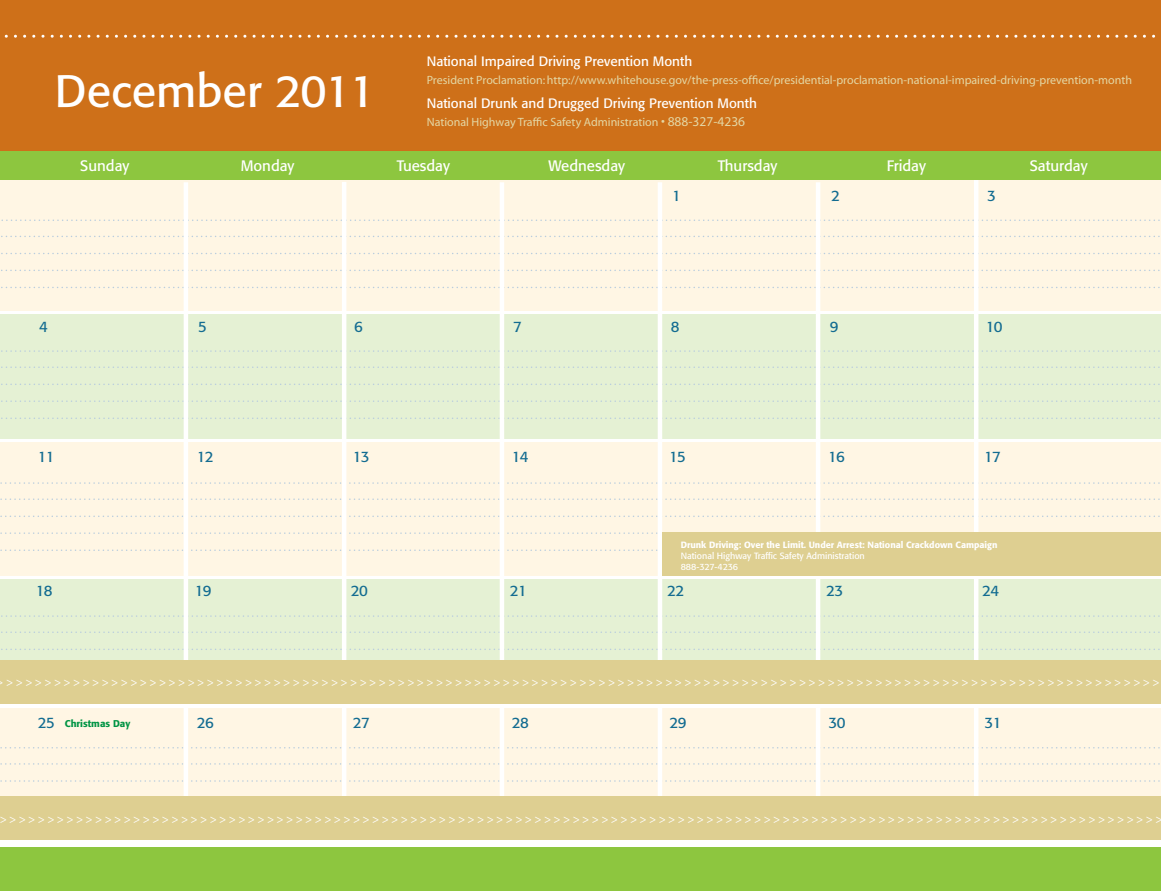
<style>
.page{position:relative;width:1161px;height:891px;background:#fff}
.page>*{position:absolute;margin:0;border:0;box-sizing:border-box;transform-origin:0 0}
.t1{font:45px "Formata";color:#fff}
.t2{font:15px "Formata";letter-spacing:-.02em;color:#136c91}
.t3{font:15px "Formata";color:#fff}
.t4{font:13.5px "Formata";color:#fff}
.t5{font:12px "Myriad";color:#fff}
.t6{font:12px "Myriad";color:#e4d7a4}
.t7{font:500 9.75px "Formata";color:#009444}
.t8{font:500 9px "Formata";color:#fff}
.t9{font:9px/10.8px "Formata";color:#fff}
.s1{font-size:13.5px}
.s2{font-weight:400;font-size:15px;color:#136c91}
</style>
<div class="page">
<div style="left:0;top:0;width:1161px;height:161px;background:#ce7019"></div>
<div style="left:0;top:180px;width:1161px;height:131px;background:#fff6e4"></div>
<div style="left:0;top:847px;width:1161px;height:44px;background:#8dc63f"></div>
<div style="left:0;top:315px;width:1161px;height:124px;background:#e5f1d4"></div>
<div style="left:0;top:442px;width:1161px;height:134px;background:#fff6e4"></div>
<div style="left:0;top:579px;width:1161px;height:125px;background:#e5f1d4"></div>
<div style="left:0;top:708px;width:1161px;height:132px;background:#fff6e4"></div>
<div style="left:0;top:151px;width:1161px;height:28px;background:#8dc63f"></div>
<svg style="left:1px;top:220px;width:1159px;height:1px"></svg>
<svg style="left:1px;top:236px;width:1159px;height:1px"></svg>
<svg style="left:1px;top:253px;width:1159px;height:1px"></svg>
<svg style="left:1px;top:270px;width:1159px;height:1px"></svg>
<svg style="left:1px;top:287px;width:1159px;height:1px"></svg>
<svg style="left:1px;top:350px;width:1159px;height:2px"></svg>
<svg style="left:1px;top:367px;width:1159px;height:1px"></svg>
<svg style="left:1px;top:384px;width:1159px;height:1px"></svg>
<svg style="left:1px;top:400px;width:1159px;height:2px"></svg>
<svg style="left:1px;top:418px;width:1159px;height:1px"></svg>
<svg style="left:0;top:482px;width:1160px;height:2px"></svg>
<svg style="left:0;top:498px;width:1160px;height:2px"></svg>
<svg style="left:0;top:516px;width:1160px;height:1px"></svg>
<svg style="left:0;top:532px;width:658px;height:2px"></svg>
<svg style="left:0;top:550px;width:658px;height:1px"></svg>
<svg style="left:1px;top:615px;width:1159px;height:2px"></svg>
<svg style="left:1px;top:632px;width:1159px;height:1px"></svg>
<svg style="left:1px;top:649px;width:1159px;height:1px"></svg>
<svg style="left:0;top:747px;width:1160px;height:2px"></svg>
<svg style="left:0;top:763px;width:1160px;height:2px"></svg>
<svg style="left:0;top:780px;width:1160px;height:2px"></svg>
<svg style="left:4px;top:35px;width:1152px;height:3px"></svg>
<hr style="left:184px;top:182px;width:4px;height:652px;background:#fff">
<hr style="left:342px;top:182px;width:4px;height:651px;background:#fff">
<hr style="left:500px;top:182px;width:4px;height:651px;background:#fff">
<hr style="left:658px;top:182px;width:4px;height:652px;background:#fff">
<hr style="left:816px;top:182px;width:4px;height:652px;background:#fff">
<hr style="left:974px;top:180px;width:4px;height:653px;background:#fff">
<div style="left:662px;top:532px;width:499px;height:44px;background:#decf91"></div>
<div style="left:0;top:661px;width:1161px;height:43px;background:#decf91"></div>
<div style="left:0;top:797px;width:1161px;height:43px;background:#decf91"></div>
<h1 class="t1" style="left:55px;top:63px;width:322px">December 2011</h1>
<p class="t4" style="left:427px;top:53px;width:267px">National Impaired Driving Prevention Month</p>
<p class="t6" style="left:427px;top:74px;width:707px">President Proclamation: http://www.whitehouse.gov/the-press-office/presidential-proclamation-national-impaired-driving-prevention-month</p>
<p class="t4" style="left:427px;top:95px;width:332px">National Drunk and Drugged Driving Prevention Month</p>
<p class="t6" style="left:427px;top:116px;width:320px">National Highway Traffic Safety Administration <span class="s1">• 888-327-4236</span></p>
<p class="t3" style="left:80px;top:156px;width:51px">Sunday</p>
<p class="t3" style="left:241px;top:156px;width:55px">Monday</p>
<p class="t3" style="left:397px;top:156px;width:55px">Tuesday</p>
<p class="t3" style="left:548px;top:156px;width:78px">Wednesday</p>
<p class="t3" style="left:718px;top:156px;width:61px">Thursday</p>
<p class="t3" style="left:887px;top:156px;width:41px">Friday</p>
<p class="t3" style="left:1030px;top:156px;width:59px">Saturday</p>
<p class="t2" style="left:672px;top:187px;width:10px">1</p>
<p class="t2" style="left:831px;top:187px;width:10px">2</p>
<p class="t2" style="left:987px;top:187px;width:10px">3</p>
<p class="t2" style="left:39px;top:317px;width:10px">4</p>
<p class="t2" style="left:198px;top:317px;width:10px">5</p>
<p class="t2" style="left:354px;top:317px;width:10px">6</p>
<p class="t2" style="left:513px;top:317px;width:10px">7</p>
<p class="t2" style="left:671px;top:317px;width:10px">8</p>
<p class="t2" style="left:830px;top:317px;width:10px">9</p>
<p class="t2" style="left:986px;top:317px;width:18px">10</p>
<p class="t2" style="left:38px;top:448px;width:18px">11</p>
<p class="t2" style="left:197px;top:448px;width:18px">12</p>
<p class="t2" style="left:353px;top:448px;width:18px">13</p>
<p class="t2" style="left:512px;top:448px;width:18px">14</p>
<p class="t2" style="left:669px;top:448px;width:18px">15</p>
<p class="t2" style="left:828px;top:448px;width:18px">16</p>
<p class="t2" style="left:984px;top:448px;width:18px">17</p>
<p class="t8" style="left:681px;top:540px;width:318px">Drunk Driving: Over the Limit. Under Arrest: National Crackdown Campaign</p>
<p class="t9" style="left:681px;top:551px;width:186px">National Highway Traffic Safety Administration<br>888-327-4236</p>
<p class="t2" style="left:36px;top:581px;width:18px">18</p>
<p class="t2" style="left:195px;top:581px;width:18px">19</p>
<p class="t2" style="left:351px;top:581px;width:19px">20</p>
<p class="t2" style="left:510px;top:581px;width:19px">21</p>
<p class="t2" style="left:667px;top:581px;width:19px">22</p>
<p class="t2" style="left:826px;top:581px;width:19px">23</p>
<p class="t2" style="left:982px;top:581px;width:19px">24</p>
<p class="t5" style="left:-3px;top:676px;width:1164px">&gt;&gt;&gt;&gt;&gt;&gt;&gt;&gt;&gt;&gt;&gt;&gt;&gt;&gt;&gt;&gt;&gt;&gt;&gt;&gt;&gt;&gt;&gt;&gt;&gt;&gt;&gt;&gt;&gt;&gt;&gt;&gt;&gt;&gt;&gt;&gt;&gt;&gt;&gt;&gt;&gt;&gt;&gt;&gt;&gt;&gt;&gt;&gt;&gt;&gt;&gt;&gt;&gt;&gt;&gt;&gt;&gt;&gt;&gt;&gt;&gt;&gt;&gt;&gt;&gt;&gt;&gt;&gt;&gt;&gt;&gt;&gt;&gt;&gt;&gt;&gt;&gt;&gt;&gt;&gt;&gt;&gt;&gt;&gt;&gt;&gt;&gt;&gt;&gt;&gt;&gt;&gt;&gt;&gt;&gt;&gt;&gt;&gt;&gt;&gt;&gt;&gt;&gt;&gt;&gt;&gt;&gt;&gt;&gt;&gt;&gt;&gt;&gt;&gt;&gt;&gt;&gt;&gt;&gt;&gt;&gt;&gt;</p>
<p class="t7" style="left:38px;top:718px;width:94px"><span class="s2">25</span> Christmas Day</p>
<p class="t2" style="left:197px;top:714px;width:19px">26</p>
<p class="t2" style="left:353px;top:714px;width:19px">27</p>
<p class="t2" style="left:512px;top:714px;width:19px">28</p>
<p class="t2" style="left:669px;top:714px;width:19px">29</p>
<p class="t2" style="left:828px;top:714px;width:19px">30</p>
<p class="t2" style="left:984px;top:714px;width:19px">31</p>
<p class="t5" style="left:0;top:813px;width:1164px">&gt;&gt;&gt;&gt;&gt;&gt;&gt;&gt;&gt;&gt;&gt;&gt;&gt;&gt;&gt;&gt;&gt;&gt;&gt;&gt;&gt;&gt;&gt;&gt;&gt;&gt;&gt;&gt;&gt;&gt;&gt;&gt;&gt;&gt;&gt;&gt;&gt;&gt;&gt;&gt;&gt;&gt;&gt;&gt;&gt;&gt;&gt;&gt;&gt;&gt;&gt;&gt;&gt;&gt;&gt;&gt;&gt;&gt;&gt;&gt;&gt;&gt;&gt;&gt;&gt;&gt;&gt;&gt;&gt;&gt;&gt;&gt;&gt;&gt;&gt;&gt;&gt;&gt;&gt;&gt;&gt;&gt;&gt;&gt;&gt;&gt;&gt;&gt;&gt;&gt;&gt;&gt;&gt;&gt;&gt;&gt;&gt;&gt;&gt;&gt;&gt;&gt;&gt;&gt;&gt;&gt;&gt;&gt;&gt;&gt;&gt;&gt;&gt;&gt;&gt;&gt;&gt;&gt;&gt;&gt;&gt;&gt;</p>
</div>
